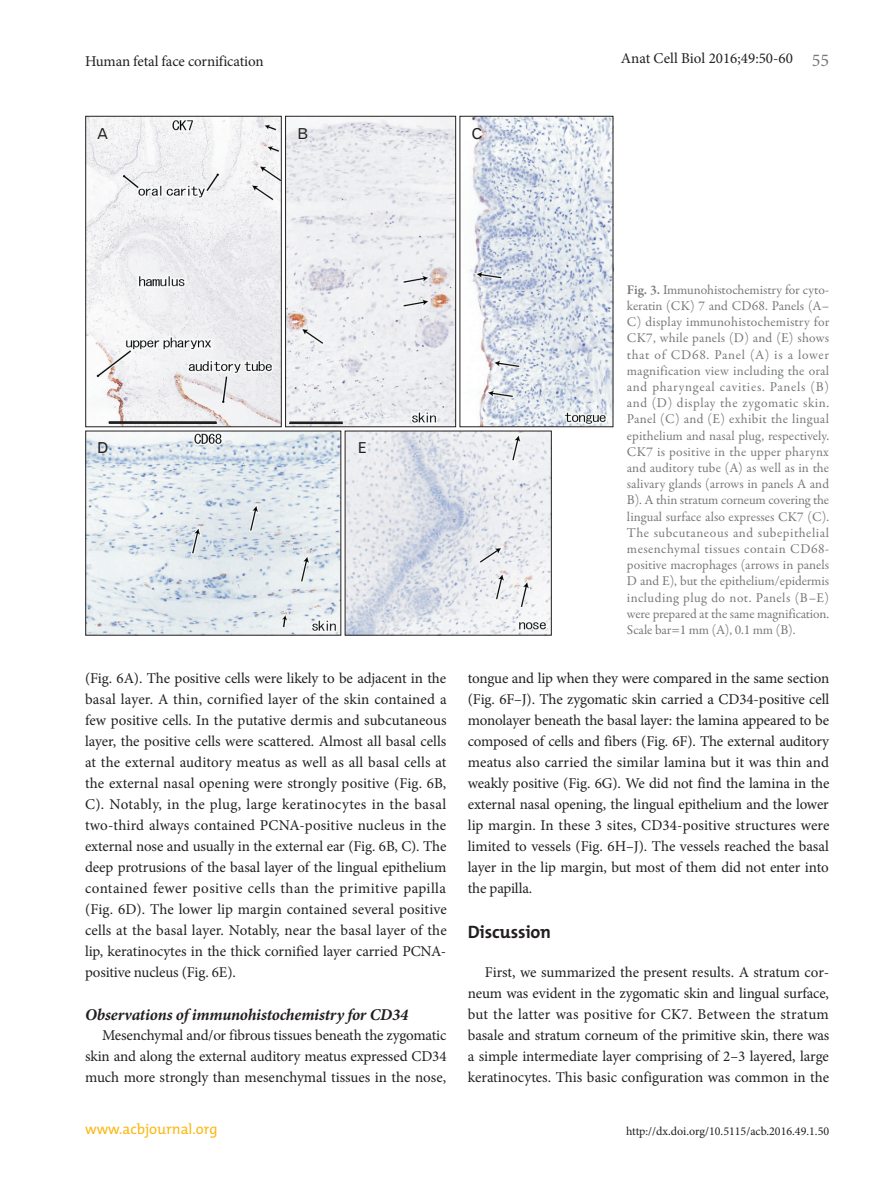
<style>
.page{position:relative;width:893px;height:1191px;background:#fff}
.page>*{position:absolute;margin:0;border:0;box-sizing:border-box;transform-origin:0 0}
.t1{font:700 18px "The Mix";letter-spacing:-.01em;color:#231f20}
.t2{font:italic 700 16.5px "Minion Pro";letter-spacing:-.015em;color:#231f20}
.t3{font:15px/21px "Minion Pro";letter-spacing:-.005em;color:#231f20;text-align:justify}
.t4{font:15px "Gothic 720 BT Roman B";color:#231f20}
.t5{font:14.7px "The Mix";color:#fcb814}
.t6{font:13.5px/16.2px "Garamond Premr Pro";letter-spacing:-.01em;color:#76787b;text-align:justify}
.t7{font:12px "Minion Pro";color:#231f20}
.s1{font-size:18px;color:#76787b}
.s2{font-weight:600}
</style>
<div class="page">
<svg style="left:85px;top:116px;width:528px;height:519px"></svg>
<hr style="left:109px;top:421px;width:107px;height:3px;background:#231f20">
<hr style="left:289px;top:421px;width:54px;height:3px;background:#231f20">
<p class="t3" style="left:85px;top:50px;width:180px">Human fetal face cornification</p>
<p class="t4" style="left:98px;top:125px;width:12px">A</p>
<p class="t4" style="left:297px;top:125px;width:12px">B</p>
<p class="t4" style="left:472px;top:125px;width:12px">C</p>
<p class="t4" style="left:97px;top:439px;width:13px">D</p>
<p class="t4" style="left:358px;top:439px;width:10px">E</p>
<p class="t3" style="left:621px;top:48px;width:210px">Anat Cell Biol 2016;49:50-60 <span class="s1">55</span></p>
<p class="t6" style="left:627px;top:282px;width:204px"><span class="s2">Fig. 3.</span> Immunohistochemistry for cyto&shy;keratin (CK) 7 and CD68. Panels (A– C) display immunohistochemistry for CK7, while panels (D) and (E) shows that of CD68. Panel (A) is a lower magnification view including the oral and pharyngeal cavities. Panels (B) and (D) display the zygomatic skin.<br>Panel (C) and (E) exhibit the lingual epithelium and nasal plug, respectively.<br>CK7 is positive in the upper pharynx and auditory tube (A) as well as in the salivary glands (arrows in panels A and B). A thin stratum corneum covering the lingual surface also expresses CK7 (C).<br>The subcutaneous and subepithelial mesenchymal tissues contain CD68- positive macrophages (arrows in panels D and E), but the epithelium/epidermis including plug do not. Panels (B–E) were prepared at the same magnification.<br>Scale bar=1 mm (A), 0.1 mm (B).</p>
<p class="t3" style="left:85px;top:667px;width:363px">(Fig. 6A). The positive cells were likely to be adjacent in the basal layer. A thin, cornified layer of the skin contained a few positive cells. In the putative dermis and subcutaneous layer, the positive cells were scattered. Almost all basal cells at the external auditory meatus as well as all basal cells at the external nasal opening were strongly positive (Fig. 6B, C). Notably, in the plug, large keratinocytes in the basal two-third always contained PCNA-positive nucleus in the external nose and usually in the external ear (Fig. 6B, C). The deep protrusions of the basal layer of the lingual epithelium contained fewer positive cells than the primitive papilla (Fig. 6D). The lower lip margin contained several positive cells at the basal layer. Notably, near the basal layer of the lip, keratinocytes in the thick cornified layer carried PCNA&shy;positive nucleus (Fig. 6E).</p>
<p class="t2" style="left:85px;top:1003px;width:325px">Observations of immunohistochemistry for CD34</p>
<p class="t3" style="left:85px;top:1024px;width:363px;text-indent:17px">Mesenchymal and/or fibrous tissues beneath the zygomatic skin and along the external auditory meatus expressed CD34 much more strongly than mesenchymal tissues in the nose,</p>
<p class="t5" style="left:85px;top:1117px;width:134px">www.acbjournal.org</p>
<p class="t3" style="left:468px;top:667px;width:363px">tongue and lip when they were compared in the same section (Fig. 6F–J). The zygomatic skin carried a CD34-positive cell monolayer beneath the basal layer: the lamina appeared to be composed of cells and fibers (Fig. 6F). The external auditory meatus also carried the similar lamina but it was thin and weakly positive (Fig. 6G). We did not find the lamina in the external nasal opening, the lingual epithelium and the lower lip margin. In these 3 sites, CD34-positive structures were limited to vessels (Fig. 6H–J). The vessels reached the basal layer in the lip margin, but most of them did not enter into the papilla.</p>
<p class="t1" style="left:468px;top:916px;width:85px">Discussion</p>
<p class="t3" style="left:468px;top:961px;width:363px;text-align:left;text-indent:17px">First, we summarized the present results. A stratum cor&shy;neum was evident in the zygomatic skin and lingual surface, but the latter was positive for CK7. Between the stratum basale and stratum corneum of the primitive skin, there was a simple intermediate layer comprising of 2–3 layered, large keratinocytes. This basic configuration was common in the</p>
<p class="t7" style="left:626px;top:1123px;width:205px">http://dx.doi.org/10.5115/acb.2016.49.1.50</p>
</div>
